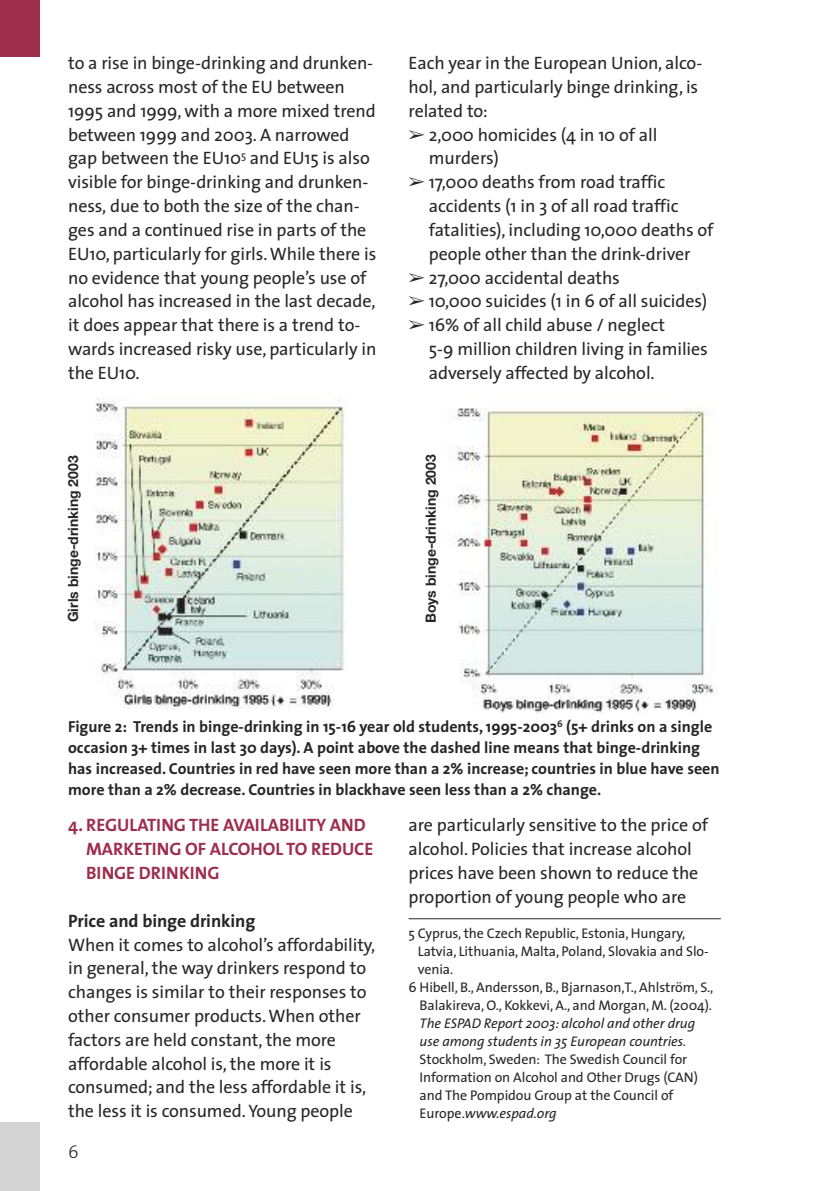
<style>
.page{position:relative;width:840px;height:1191px;background:#fff}
.page>*{position:absolute;margin:0;border:0;box-sizing:border-box;transform-origin:0 0}
.t1{font:18px/23.8px "The Sans";letter-spacing:-.005em;color:#272627}
.t2{font:700 18px/23.8px "The Sans";letter-spacing:-.005em;color:#9d2e4e}
.t3{font:700 18px "The Sans";letter-spacing:-.005em;color:#272627}
.t4{font:300 18px "The Sans";color:#272627}
.t5{font:700 16px/21px "The Sans";color:#272627}
.t6{font:14px/18px "The Sans";letter-spacing:-.005em;color:#272627}
.t7{font:italic 14px/18px "The Sans";letter-spacing:-.005em;color:#272627}
.t8{font:700 14px "Helvetica Neue";color:#272627}
.s1{font-style:italic}
</style>
<div class="page">
<div style="left:0;top:0;width:40px;height:57px;background:#9d2e4e"></div>
<div style="left:0;top:1123px;width:40px;height:68px;background:#d4d4d4"></div>
<img style="left:95px;top:397px;width:621px;height:316px">
<hr style="left:408px;top:918px;width:312px;height:1px;background:#272627">
<p class="t1" style="left:68px;top:53px;width:309px">to a rise in binge-drinking and drunken&shy;ness across most of the EU between 1995 and 1999, with a more mixed trend between 1999 and 2003. A narrowed gap between the EU10<sup>5</sup> and EU15 is also visible for binge-drinking and drunken&shy;ness, due to both the size of the chan&shy;ges and a continued rise in parts of the EU10, particularly for girls.While there is no evidence that young people’s use of alcohol has increased in the last decade, it does appear that there is a trend to&shy;wards increased risky use, particularly in the EU10.</p>
<p class="t1" style="left:408px;top:53px;width:295px">Each year in the European Union, alco&shy;hol, and particularly binge drinking, is related to:</p>
<p class="t1" style="left:428px;top:124px;width:230px;text-indent:-20px">➢ 2,000 homicides (4 in 10 of all murders)</p>
<p class="t1" style="left:428px;top:172px;width:286px;text-indent:-20px">➢ 17,000 deaths from road traffic accidents (1 in 3 of all road traffic fatalities), including 10,000 deaths of people other than the drink-driver</p>
<p class="t1" style="left:408px;top:267px;width:213px">➢ 27,000 accidental deaths</p>
<p class="t1" style="left:408px;top:291px;width:300px">➢ 10,000 suicides (1 in 6 of all suicides)</p>
<p class="t1" style="left:428px;top:315px;width:280px;text-indent:-20px">➢ 16% of all child abuse / neglect<br>5-9 million children living in families adversely affected by alcohol.</p>
<p class="t8" style="left:68px;top:622px;width:168px;rotate:-90deg">Girls binge-drinking 2003</p>
<p class="t8" style="left:425px;top:623px;width:171px;rotate:-90deg">Boys binge-drinking 2003</p>
<p class="t5" style="left:68px;top:718px;width:652px">Figure 2: Trends in binge-drinking in 15-16 year old students, 1995-2003<sup>6</sup> (5+ drinks on a single occasion 3+ times in last 30 days). A point above the dashed line means that binge-drinking has increased. Countries in red have seen more than a 2% increase; countries in blue have seen more than a 2% decrease. Countries in blackhave seen less than a 2% change.</p>
<p class="t2" style="left:86px;top:815px;width:288px;text-indent:-18px">4. REGULATING THE AVAILABILITY AND<br>MARKETING OF ALCOHOL TO REDUCE<br>BINGE DRINKING</p>
<p class="t3" style="left:68px;top:913px;width:189px">Price and binge drinking</p>
<p class="t1" style="left:68px;top:934px;width:308px">When it comes to alcohol’s affordability, in general, the way drinkers respond to changes is similar to their responses to other consumer products.When other factors are held constant, the more affordable alcohol is, the more it is consumed; and the less affordable it is, the less it is consumed. Young people</p>
<p class="t1" style="left:408px;top:815px;width:301px">are particularly sensitive to the price of alcohol. Policies that increase alcohol prices have been shown to reduce the proportion of young people who are</p>
<p class="t6" style="left:408px;top:925px;width:278px">5 Cyprus, the Czech Republic, Estonia, Hungary,</p>
<p class="t6" style="left:417px;top:943px;width:292px">Latvia, Lithuania, Malta, Poland, Slovakia and Slo-</p>
<p class="t6" style="left:417px;top:961px;width:37px">venia.</p>
<p class="t6" style="left:408px;top:979px;width:306px">6 Hibell, B., Andersson, B., Bjarnason,T., Ahlström, S.,</p>
<p class="t6" style="left:419px;top:997px;width:294px">Balakireva, O., Kokkevi, A., and Morgan, M. (2004).</p>
<p class="t7" style="left:419px;top:1015px;width:277px">The ESPAD Report 2003: alcohol and other drug use among students in 35 European countries.</p>
<p class="t6" style="left:419px;top:1051px;width:279px">Stockholm, Sweden: The Swedish Council for Information on Alcohol and Other Drugs (CAN) and The Pompidou Group at the Council of Europe.<span class="s1">www.espad.org</span></p>
<p class="t4" style="left:68px;top:1144px;width:12px">6</p>
</div>
